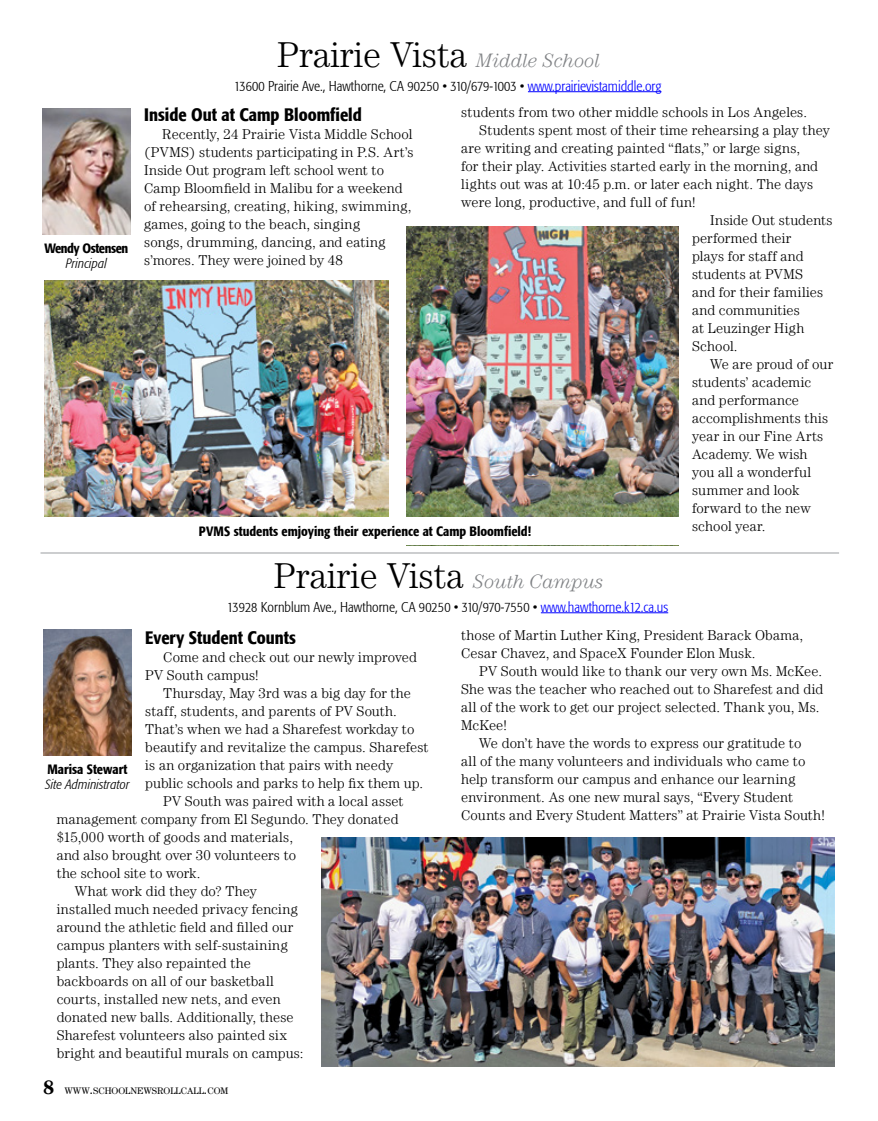
<style>
.page{position:relative;width:878px;height:1121px;background:#fff}
.page>*{position:absolute;margin:0;border:0;box-sizing:border-box;transform-origin:0 0}
.t1{font:300 36px "Century LT";color:#000}
.t2{font:500 condensed 18px "Formata";color:#000}
.t3{font:300 14.25px/18px "Century LT";letter-spacing:.01em;color:#000}
.t4{font:300 condensed 14.25px "Formata";color:#000}
.t5{font:300 14.25px "Century LT";letter-spacing:.03em;color:#000}
.t6{font:500 condensed 13.5px "Formata";color:#000}
.t7{font:italic 300 condensed 13.5px "Formata";letter-spacing:.005em;color:#000}
.t8{font:500 condensed 13.5px "Formata";letter-spacing:-.03em;color:#000}
.t9{font:9.45px "Century LT";color:#000}
.s1{font-style:italic;font-size:19.5px;color:#808285}
.s2{color:#00f}
.s3{font-weight:700;font-size:19.5px}
.s4{font-size:13.5px}
</style>
<div class="page">
<img style="left:42px;top:108px;width:89px;height:126px">
<hr style="left:528px;top:91px;width:133px;height:1px;background:#00f">
<img style="left:43px;top:629px;width:89px;height:126px">
<hr style="left:541px;top:612px;width:127px;height:1px;background:#00f">
<img style="left:321px;top:837px;width:513px;height:229px">
<img style="left:44px;top:281px;width:344px;height:236px">
<img style="left:406px;top:227px;width:272px;height:290px">
<hr style="left:40px;top:552px;width:799px;height:2px;background:#bcbec0">
<p class="t8" style="left:45px;top:239px;width:85px">Wendy Ostensen</p>
<p class="t7" style="left:66px;top:255px;width:42px">Principal</p>
<h1 class="t1" style="left:277px;top:34px;width:324px">Prairie Vista <span class="s1">Middle School</span></h1>
<p class="t4" style="left:234px;top:77px;width:428px">13600 Prairie Ave., Hawthorne, CA 90250 • 310/679-1003 • <span class="s2">www.prairievistamiddle.org</span></p>
<p class="t3" style="left:461px;top:103px;width:347px">students from two other middle schools in Los Angeles.</p>
<p class="t3" style="left:479px;top:121px;width:352px">Students spent most of their time rehearsing a play they</p>
<p class="t3" style="left:461px;top:139px;width:340px">are writing and creating painted “flats,” or large signs,</p>
<p class="t3" style="left:461px;top:157px;width:358px">for their play. Activities started early in the morning, and</p>
<p class="t3" style="left:461px;top:175px;width:353px">lights out was at 10:45 p.m. or later each night. The days</p>
<p class="t3" style="left:461px;top:193px;width:236px">were long, productive, and full of fun!</p>
<p class="t3" style="left:710px;top:211px;width:124px">Inside Out students</p>
<p class="t3" style="left:692px;top:229px;width:101px">performed their</p>
<p class="t3" style="left:692px;top:247px;width:113px">plays for staff and</p>
<p class="t3" style="left:692px;top:265px;width:112px">students at PVMS</p>
<p class="t3" style="left:692px;top:283px;width:133px">and for their families</p>
<p class="t3" style="left:692px;top:301px;width:109px">and communities</p>
<p class="t5" style="left:692px;top:320px;width:114px">at Leuzinger High</p>
<p class="t3" style="left:692px;top:337px;width:47px">School.</p>
<p class="t3" style="left:710px;top:355px;width:125px">We are proud of our</p>
<p class="t3" style="left:692px;top:373px;width:121px">students’ academic</p>
<p class="t3" style="left:692px;top:391px;width:108px">and performance</p>
<p class="t3" style="left:692px;top:409px;width:138px">accomplishments this</p>
<p class="t5" style="left:692px;top:428px;width:133px">year in our Fine Arts</p>
<p class="t3" style="left:692px;top:445px;width:117px">Academy. We wish</p>
<p class="t3" style="left:692px;top:463px;width:121px">you all a wonderful</p>
<p class="t3" style="left:692px;top:481px;width:109px">summer and look</p>
<p class="t3" style="left:692px;top:499px;width:120px">forward to the new</p>
<p class="t3" style="left:692px;top:517px;width:75px">school year.</p>
<p class="t2" style="left:144px;top:104px;width:219px">Inside Out at Camp Bloomfield</p>
<p class="t3" style="left:144px;top:125px;width:271px;text-indent:18px">Recently, 24 Prairie Vista Middle School (PVMS) students participating in P.S. Art’s Inside Out program left school went to Camp Bloomfield in Malibu for a weekend of rehearsing, creating, hiking, swimming, games, going to the beach, singing<br>songs, drumming, dancing, and eating s’mores. They were joined by 48</p>
<p class="t6" style="left:199px;top:523px;width:333px">PVMS students emjoying their experience at Camp Bloomfield!</p>
<h1 class="t1" style="left:274px;top:554px;width:331px">Prairie Vista <span class="s1">South Campus</span></h1>
<p class="t4" style="left:227px;top:598px;width:442px">13928 Kornblum Ave., Hawthorne, CA 90250 • 310/970-7550 • <span class="s2">www.hawthorne.k12.ca.us</span></p>
<p class="t2" style="left:145px;top:626px;width:152px">Every Student Counts</p>
<p class="t3" style="left:145px;top:647px;width:273px;text-indent:18px">Come and check out our newly improved<br>PV South campus!</p>
<p class="t3" style="left:163px;top:683px;width:249px">Thursday, May 3rd was a big day for the</p>
<p class="t3" style="left:145px;top:701px;width:253px">staff, students, and parents of PV South.</p>
<p class="t3" style="left:145px;top:719px;width:271px">That’s when we had a Sharefest workday to</p>
<p class="t3" style="left:145px;top:737px;width:285px">beautify and revitalize the campus. Sharefest</p>
<p class="t3" style="left:145px;top:755px;width:249px">is an organization that pairs with needy</p>
<p class="t3" style="left:145px;top:773px;width:279px">public schools and parks to help fix them up.</p>
<p class="t3" style="left:163px;top:791px;width:242px">PV South was paired with a local asset</p>
<p class="t3" style="left:57px;top:809px;width:343px">management company from El Segundo. They donated</p>
<p class="t3" style="left:57px;top:827px;width:238px">$15,000 worth of goods and materials,</p>
<p class="t3" style="left:57px;top:845px;width:241px">and also brought over 30 volunteers to</p>
<p class="t3" style="left:57px;top:863px;width:145px">the school site to work.</p>
<p class="t3" style="left:75px;top:881px;width:184px">What work did they do? They</p>
<p class="t3" style="left:57px;top:899px;width:243px">installed much needed privacy fencing</p>
<p class="t3" style="left:57px;top:917px;width:238px">around the athletic field and filled our</p>
<p class="t3" style="left:57px;top:935px;width:232px">campus planters with self-sustaining</p>
<p class="t3" style="left:57px;top:953px;width:196px">plants. They also repainted the</p>
<p class="t3" style="left:57px;top:971px;width:219px">backboards on all of our basketball</p>
<p class="t3" style="left:57px;top:989px;width:225px">courts, installed new nets, and even</p>
<p class="t3" style="left:57px;top:1007px;width:238px">donated new balls. Additionally, these</p>
<p class="t3" style="left:57px;top:1025px;width:232px">Sharefest volunteers also painted six</p>
<p class="t3" style="left:57px;top:1043px;width:248px">bright and beautiful murals on campus:</p>
<p class="t6" style="left:47px;top:760px;width:81px">Marisa Stewart</p>
<p class="t7" style="left:45px;top:776px;width:86px">Site Administrator</p>
<p class="t9" style="left:43px;top:1085px;width:187px"><span class="s3">8</span> WWW<span class="s4">.</span>SCHOOLNEWSROLLCALL<span class="s4">.</span>COM</p>
<p class="t3" style="left:461px;top:625px;width:343px">those of Martin Luther King, President Barack Obama,<br>Cesar Chavez, and SpaceX Founder Elon Musk.</p>
<p class="t3" style="left:479px;top:661px;width:344px">PV South would like to thank our very own Ms. McKee.</p>
<p class="t3" style="left:461px;top:679px;width:364px">She was the teacher who reached out to Sharefest and did</p>
<p class="t3" style="left:461px;top:697px;width:360px">all of the work to get our project selected. Thank you, Ms.</p>
<p class="t3" style="left:461px;top:715px;width:47px">McKee!</p>
<p class="t3" style="left:479px;top:733px;width:323px">We don’t have the words to express our gratitude to</p>
<p class="t3" style="left:461px;top:751px;width:346px">all of the many volunteers and individuals who came to</p>
<p class="t3" style="left:461px;top:769px;width:336px">help transform our campus and enhance our learning</p>
<p class="t3" style="left:461px;top:787px;width:333px">environment. As one new mural says, “Every Student</p>
<p class="t3" style="left:461px;top:805px;width:365px">Counts and Every Student Matters” at Prairie Vista South!</p>
</div>
